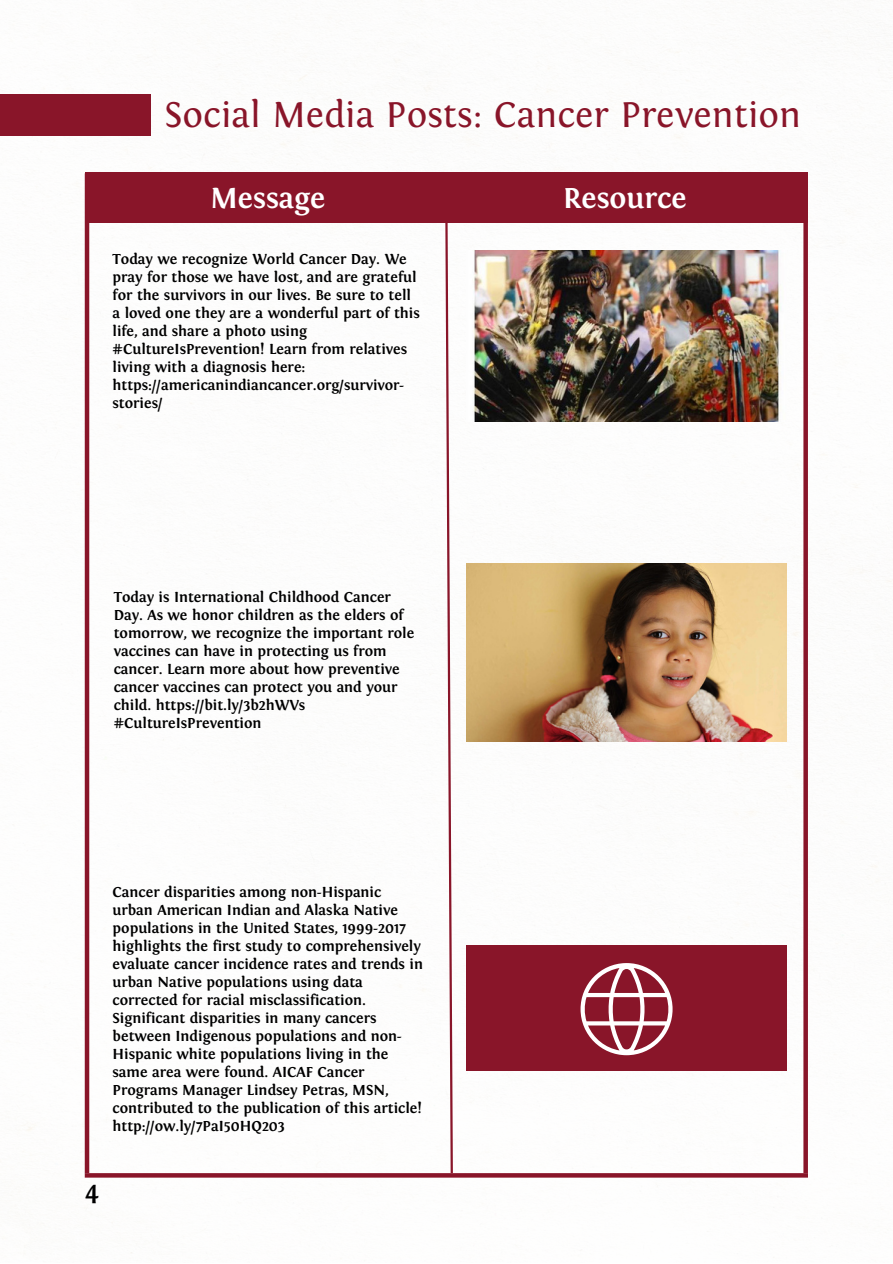
<style>
.page{position:relative;width:893px;height:1264px;background:#fff}
.page>*{position:absolute;margin:0;border:0;box-sizing:border-box;transform-origin:0 0}
.t1{font:37.5px "Fontin";color:#891529}
.t2{font:700 30px "Fontin";color:#fff}
.t3{font:700 27px "Fontin";color:#000}
.t4{font:700 15px/18px "Fontin";color:#000}
</style>
<div class="page">
<img style="left:27px;top:10px;width:865px;height:1243px">
<div style="left:0;top:94px;width:150px;height:42px;background:#891529"></div>
<div style="left:85px;top:173px;width:722px;height:50px;background:#891529"></div>
<svg style="left:444px;top:223px;width:10px;height:950px"></svg>
<hr style="left:85px;top:173px;width:4px;height:1000px;background:#891529">
<svg style="left:803px;top:223px;width:4px;height:950px;background:#952e40"></svg>
<svg style="left:85px;top:1173px;width:722px;height:4px;background:#8c1c30"></svg>
<img style="left:466px;top:250px;width:320px;height:171px">
<img style="left:466px;top:563px;width:320px;height:178px">
<div style="left:466px;top:945px;width:320px;height:125px;background:#891529"></div>
<svg style="left:580px;top:963px;width:92px;height:92px"></svg>
<h1 class="t1" style="left:165px;top:94px;width:638px">Social Media Posts: Cancer Prevention</h1>
<h2 class="t2" style="left:210px;top:181px;width:116px">Message</h2>
<h2 class="t2" style="left:563px;top:181px;width:125px">Resource</h2>
<p class="t4" style="left:113px;top:250px;width:309px">Today we recognize World Cancer Day. We pray for those we have lost, and are grateful for the survivors in our lives. Be sure to tell a loved one they are a wonderful part of this life, and share a photo using #CultureIsPrevention! Learn from relatives living with a diagnosis here: https://americanindiancancer.org/survivor&shy;stories/</p>
<p class="t4" style="left:114px;top:588px;width:302px">Today is International Childhood Cancer Day. As we honor children as the elders of tomorrow, we recognize the important role vaccines can have in protecting us from cancer. Learn more about how preventive cancer vaccines can protect you and your child. https://bit.ly/3b2hWVs #CultureIsPrevention</p>
<p class="t4" style="left:113px;top:883px;width:312px">Cancer disparities among non-Hispanic urban American Indian and Alaska Native populations in the United States, 1999-2017 highlights the first study to comprehensively evaluate cancer incidence rates and trends in urban Native populations using data corrected for racial misclassification.<br>Significant disparities in many cancers between Indigenous populations and non-Hispanic white populations living in the same area were found. AICAF Cancer Programs Manager Lindsey Petras, MSN, contributed to the publication of this article! http://ow.ly/7PaI50HQ203</p>
<h3 class="t3" style="left:85px;top:1176px;width:16px">4</h3>
</div>
